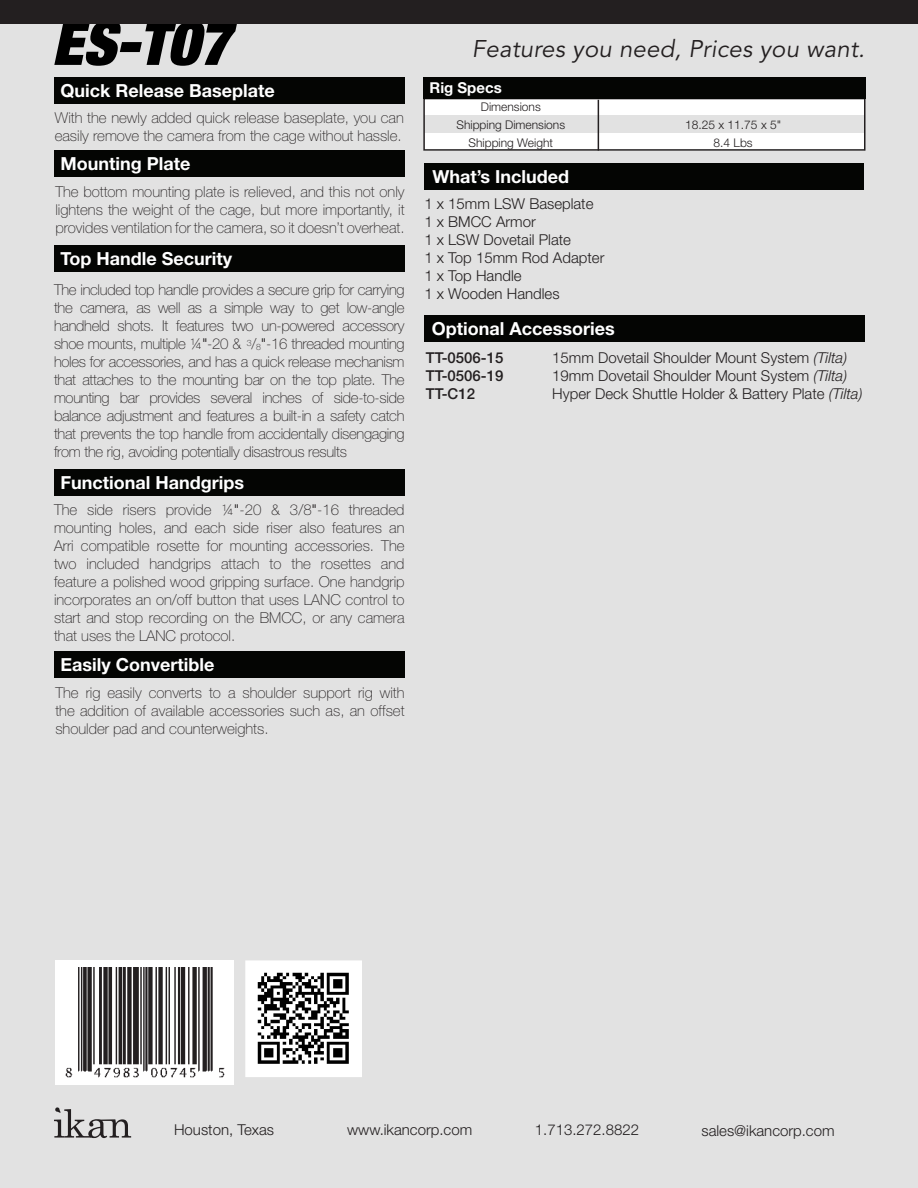
<style>
.page{position:relative;width:918px;height:1188px;background:#e2e2e2}
.page>*{position:absolute;margin:0;border:0;box-sizing:border-box;transform-origin:0 0}
.t1{font:italic 900 condensed 61.5px "Helvetica Neue LT Std";color:#000}
.t2{font:italic 24px "Avenir LT Std";letter-spacing:.01em;color:#231f20}
.t3{font:700 18px "Helvetica Neue LT Std";color:#fff}
.t4{font:100 15px/18px "Helvetica Neue LT Std";color:#231f20;text-align:justify}
.t5{font:300 15px "Helvetica Neue LT Std";color:#231f20}
.t6{font:500 15px "Helvetica Neue LT Std";color:#231f20}
.t7{font:700 15px "Helvetica Neue LT Std";color:#fff}
.t8{font:300 12px "Helvetica Neue LT Std";color:#231f20}
.s1{font-weight:300}
.s2{font-size:8.7px}
.s3{font-style:italic}
</style>
<div class="page">
<svg style="left:54px;top:1107px;width:77px;height:31px"></svg>
<div style="left:0;top:0;width:918px;height:24px;background:#231f20"></div>
<img style="left:248px;top:963px;width:111px;height:111px">
<div style="left:245px;top:960px;width:117px;height:117px;border:2px solid #fff"></div>
<div style="left:56px;top:960px;width:178px;height:125px;background:#fff"></div>
<img style="left:66px;top:967px;width:158px;height:111px">
<div style="left:54px;top:77px;width:351px;height:27px;background:#040503"></div>
<div style="left:424px;top:163px;width:440px;height:27px;background:#040503"></div>
<div style="left:424px;top:98px;width:440px;height:17px;background:#fff"></div>
<div style="left:424px;top:134px;width:440px;height:17px;background:#fff"></div>
<div style="left:423px;top:98px;width:443px;height:53px;border:2px solid #231f20"></div>
<hr style="left:598px;top:100px;width:1px;height:51px;background:#231f20">
<div style="left:423px;top:77px;width:443px;height:22px;background:#040503"></div>
<div style="left:424px;top:315px;width:441px;height:27px;background:#040503"></div>
<div style="left:54px;top:150px;width:351px;height:27px;background:#040503"></div>
<div style="left:54px;top:651px;width:351px;height:27px;background:#040503"></div>
<div style="left:54px;top:245px;width:351px;height:27px;background:#040503"></div>
<div style="left:54px;top:469px;width:351px;height:27px;background:#040503"></div>
<p class="t1" style="left:52px;top:4px;width:179px">ES-T07</p>
<p class="t3" style="left:60px;top:79px;width:216px">Quick Release Baseplate</p>
<p class="t4" style="left:55px;top:109px;width:351px">With the newly added quick release baseplate, you can easily remove the camera from the cage without hassle.</p>
<p class="t3" style="left:60px;top:153px;width:131px">Mounting Plate</p>
<p class="t4" style="left:55px;top:182px;width:351px">The bottom mounting plate is relieved, and this not only lightens the weight of the cage, but more importantly, it provides ventilation for the camera, so it doesn’t overheat.</p>
<p class="t3" style="left:60px;top:247px;width:173px">Top Handle Security</p>
<p class="t4" style="left:54px;top:281px;width:352px">The included top handle provides a secure grip for carrying the camera, as well as a simple way to get low-angle handheld shots. It features two un-powered accessory shoe mounts, multiple ¼<span class="s1">"</span>-20 &amp; <sup>3</sup>/<span class="s2">8</span><span class="s1">"</span>-16 threaded mounting holes for accessories, and has a quick release mechanism that attaches to the mounting bar on the top plate. The mounting bar provides several inches of side-to-side balance adjustment and features a built-in a safety catch that prevents the top handle from accidentally disengaging from the rig, avoiding potentially disastrous results</p>
<p class="t3" style="left:60px;top:471px;width:185px">Functional Handgrips</p>
<p class="t4" style="left:54px;top:501px;width:352px">The side risers provide ¼<span class="s1">"</span>-20 &amp; 3/8<span class="s1">"</span>-16 threaded mounting holes, and each side riser also features an Arri compatible rosette for mounting accessories. The two included handgrips attach to the rosettes and feature a polished wood gripping surface. One handgrip incorporates an on/off button that uses LANC control to start and stop recording on the BMCC, or any camera that uses the LANC protocol.</p>
<p class="t3" style="left:60px;top:654px;width:155px">Easily Convertible</p>
<p class="t4" style="left:55px;top:683px;width:351px">The rig easily converts to a shoulder support rig with the addition of available accessories such as, an offset shoulder pad and counterweights.</p>
<p class="t2" style="left:472px;top:35px;width:395px">Features you need, Prices you want.</p>
<p class="t7" style="left:430px;top:79px;width:74px">Rig Specs</p>
<p class="t8" style="left:481px;top:99px;width:61px">Dimensions</p>
<p class="t8" style="left:457px;top:117px;width:110px">Shipping Dimensions</p>
<p class="t8" style="left:469px;top:135px;width:86px">Shipping Weight</p>
<p class="t3" style="left:432px;top:165px;width:138px">What’s Included</p>
<p class="t5" style="left:424px;top:195px;width:171px">1 x 15mm LSW Baseplate</p>
<p class="t5" style="left:424px;top:213px;width:113px">1 x BMCC Armor</p>
<p class="t5" style="left:424px;top:231px;width:148px">1 x LSW Dovetail Plate</p>
<p class="t5" style="left:424px;top:249px;width:182px">1 x Top 15mm Rod Adapter</p>
<p class="t5" style="left:424px;top:267px;width:99px">1 x Top Handle</p>
<p class="t5" style="left:424px;top:285px;width:137px">1 x Wooden Handles</p>
<p class="t8" style="left:685px;top:117px;width:98px">18.25 x 11.75 x 5"</p>
<p class="t8" style="left:714px;top:135px;width:41px">8.4 Lbs</p>
<p class="t3" style="left:432px;top:317px;width:184px">Optional Accessories</p>
<p class="t6" style="left:426px;top:349px;width:79px">TT-0506-15</p>
<p class="t6" style="left:426px;top:367px;width:79px">TT-0506-19</p>
<p class="t6" style="left:426px;top:385px;width:51px">TT-C12</p>
<p class="t5" style="left:552px;top:349px;width:296px">15mm Dovetail Shoulder Mount System <span class="s3">(Tilta)</span></p>
<p class="t5" style="left:552px;top:367px;width:296px">19mm Dovetail Shoulder Mount System <span class="s3">(Tilta)</span></p>
<p class="t5" style="left:552px;top:385px;width:312px">Hyper Deck Shuttle Holder &amp; Battery Plate <span class="s3">(Tilta)</span></p>
<p class="t5" style="left:174px;top:1120px;width:102px">Houston, Texas</p>
<p class="t5" style="left:347px;top:1120px;width:127px">www.ikancorp.com</p>
<p class="t5" style="left:535px;top:1121px;width:106px">1.713.272.8822</p>
<p class="t5" style="left:701px;top:1121px;width:135px">sales@ikancorp.com</p>
</div>
